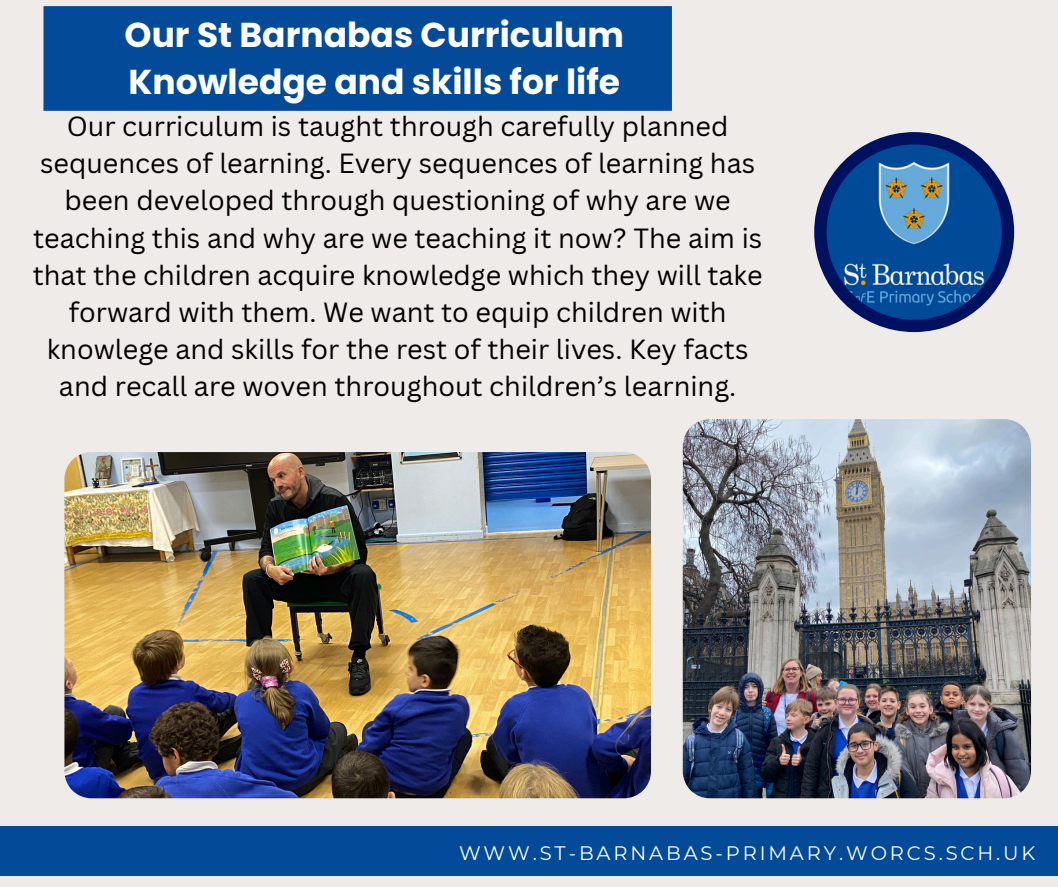
<style>
.page{position:relative;width:1058px;height:887px;background:#fff}
.page>*{position:absolute;margin:0;border:0;box-sizing:border-box;transform-origin:0 0}
.t1{font:700 34.5px/47.2px "Poppins";color:#fff}
.t2{font:27px/37.2px "Canva Sans";color:#000;text-align:center}
.t3{font:19.5px "Montserrat";letter-spacing:.15em;color:#fff}
</style>
<div class="page">
<div style="left:0;top:0;width:1058px;height:886px;background:#efebe9"></div>
<div style="left:0;top:826px;width:1057px;height:49px;background:#034a98"></div>
<svg style="left:814px;top:132px;width:200px;height:200px;background:#8288ab"></svg>
<img style="left:826px;top:144px;width:175px;height:176px;border-radius:50%">
<img style="left:682px;top:419px;width:349px;height:379px">
<div style="left:43px;top:6px;width:629px;height:105px;background:#034a98"></div>
<img style="left:64px;top:452px;width:587px;height:346px">
<p class="t1" style="left:125px;top:11px;width:501px">Our St Barnabas Curriculum<br>Knowledge and skills for life</p>
<h1 class="t2" style="left:33px;top:107px;width:731px">Our curriculum is taught through carefully planned sequences of learning. Every sequences of learning has been developed through questioning of why are we teaching this and why are we teaching it now? The aim is that the children acquire knowledge which they will take forward with them. We want to equip children with knowlege and skills for the rest of their lives. Key facts and recall are woven throughout children’s learning.</h1>
<p class="t3" style="left:459px;top:840px;width:578px">WWW.ST-BARNABAS-PRIMARY.WORCS.SCH.UK</p>
</div>
